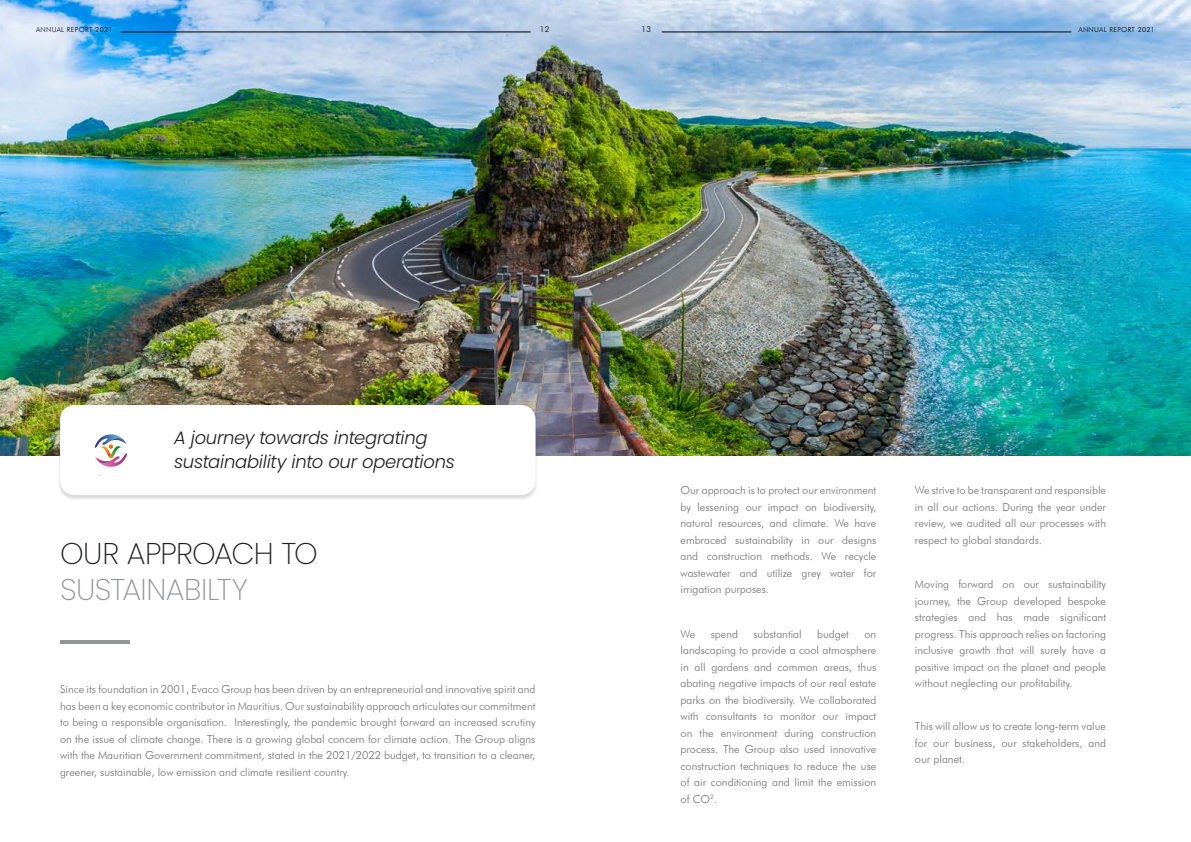
<style>
.page{position:relative;width:1191px;height:842px;background:#fff}
.page>*{position:absolute;margin:0;border:0;box-sizing:border-box;transform-origin:0 0}
.t1{font:200 30px "Poppins";letter-spacing:-.025em;color:#221f20}
.t2{font:200 30px "Poppins";letter-spacing:-.02em;color:#949699}
.t3{font:italic 300 18px/24px "Poppins";letter-spacing:-.02em;color:#221f20}
.t4{font:300 11px/16.5px "Futura BT";color:#6e6f71;text-align:justify}
.t5{font:300 8px "Futura BT";color:#000}
.t6{font:300 7px "Futura BT";letter-spacing:.05em;color:#000}
</style>
<div class="page">
<img style="left:0;top:0;width:1191px;height:455px">
<div style="left:57px;top:406px;width:481px;height:95px;background:#000;opacity:.15"></div>
<div style="left:60px;top:405px;width:475px;height:90px;background:#fff;border-radius:14px"></div>
<hr style="left:60px;top:640px;width:69px;height:3px;background:#949699">
<svg style="left:94px;top:434px;width:33px;height:33px"></svg>
<hr style="left:121px;top:32px;width:409px;height:1px;background:#000">
<hr style="left:661px;top:32px;width:410px;height:1px;background:#000">
<p class="t6" style="left:36px;top:25px;width:78px">ANNUAL REPORT 2021</p>
<p class="t5" style="left:540px;top:24px;width:11px">12</p>
<p class="t5" style="left:641px;top:24px;width:11px">13</p>
<p class="t6" style="left:1078px;top:25px;width:78px">ANNUAL REPORT 2021</p>
<h2 class="t3" style="left:174px;top:426px;width:282px">A journey towards integrating sustainability into our operations</h2>
<h1 class="t1" style="left:60px;top:536px;width:259px">OUR APPROACH TO</h1>
<h1 class="t2" style="left:60px;top:572px;width:190px">SUSTAINABILTY</h1>
<p class="t4" style="left:60px;top:681px;width:477px">Since its foundation in 2001, Evaco Group has been driven by an entrepreneurial and innovative spirit and has been a key economic contributor in Mauritius. Our sustainability approach articulates our commitment to being a responsible organisation. Interestingly, the pandemic brought forward an increased scrutiny on the issue of climate change. There is a growing global concern for climate action. The Group aligns with the Mauritian Government commitment, stated in the 2021/2022 budget, to transition to a cleaner, greener, sustainable, low emission and climate resilient country.</p>
<p class="t4" style="left:680px;top:482px;width:197px">Our approach is to protect our environment by lessening our impact on biodiversity, natural resources, and climate. We have embraced sustainability in our designs and construction methods. We recycle wastewater and utilize grey water for irrigation purposes.</p>
<p class="t4" style="left:680px;top:625px;width:16px">We</p>
<p class="t4" style="left:710px;top:625px;width:29px">spend</p>
<p class="t4" style="left:753px;top:625px;width:50px">substantial</p>
<p class="t4" style="left:817px;top:625px;width:33px">budget</p>
<p class="t4" style="left:680px;top:625px;width:197px;text-indent:184px">on landscaping to provide a cool atmosphere in all gardens and common areas, thus abating negative impacts of our real estate parks on the biodiversity. We collaborated with consultants to monitor our impact on the environment during construction process. The Group also used innovative construction techniques to reduce the use of air conditioning and limit the emission of CO<sup>2</sup>.</p>
<p class="t4" style="left:915px;top:482px;width:193px">We strive to be transparent and responsible in all our actions. During the year under review, we audited all our processes with respect to global standards.</p>
<p class="t4" style="left:915px;top:576px;width:193px">Moving forward on our sustainability journey, the Group developed bespoke strategies and has made significant progress. This approach relies on factoring inclusive growth that will surely have a positive impact on the planet and people without neglecting our profitability.</p>
<p class="t4" style="left:915px;top:718px;width:193px">This will allow us to create long-term value for our business, our stakeholders, and our planet.</p>
</div>
